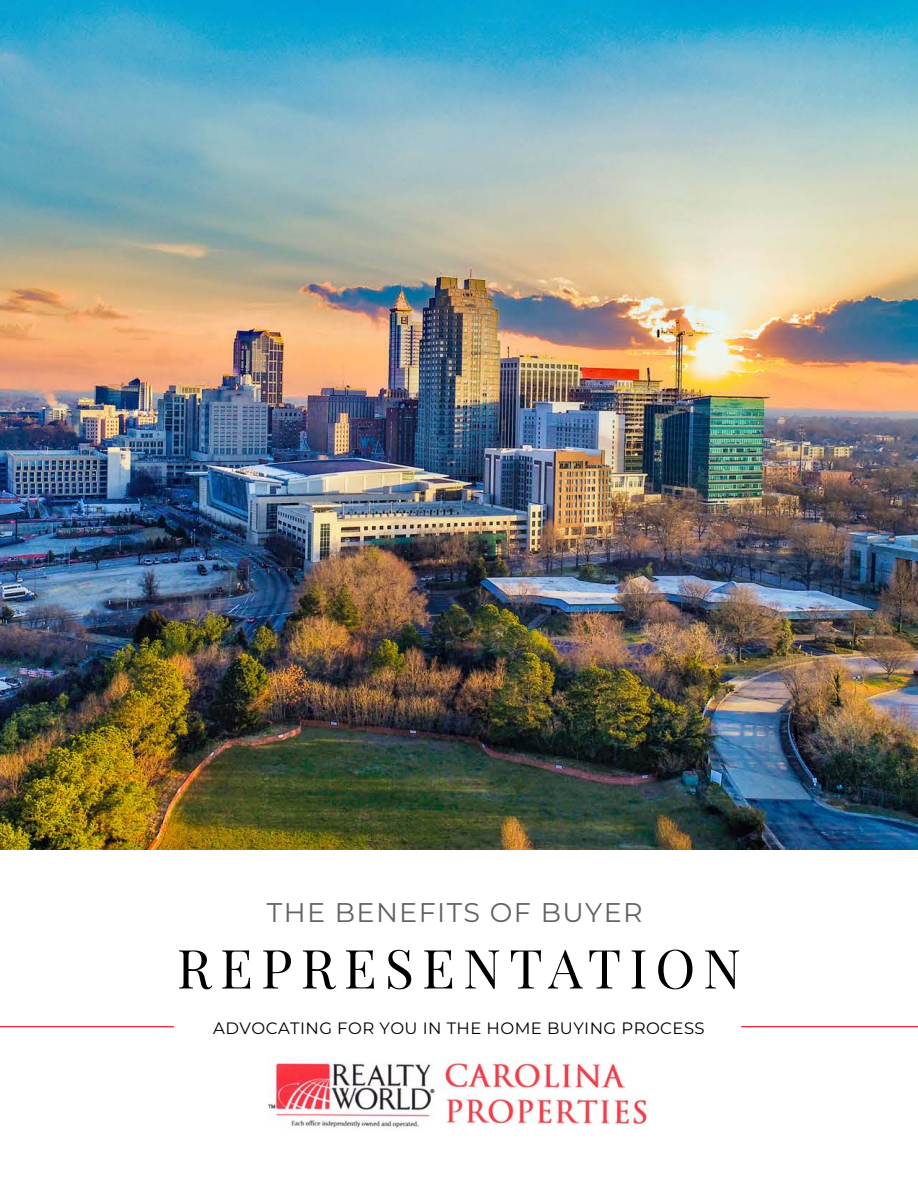
<style>
.page{position:relative;width:918px;height:1188px;background:#fff}
.page>*{position:absolute;margin:0;border:0;box-sizing:border-box;transform-origin:0 0}
.t1{font:54px "Playfair Display";letter-spacing:.15em;color:#000}
.t2{font:100 27px "Montserrat";letter-spacing:.05em;color:#636362}
.t3{font:100 16.5px "Montserrat";letter-spacing:.025em;color:#000}
</style>
<div class="page">
<hr style="left:0;top:1026px;width:174px;height:1px;background:#ee3548">
<hr style="left:741px;top:1026px;width:177px;height:1px;background:#ee3548">
<img style="left:268px;top:1056px;width:380px;height:72px">
<img style="left:0;top:0;width:918px;height:849px">
<h2 class="t2" style="left:267px;top:895px;width:377px">THE BENEFITS OF BUYER</h2>
<h1 class="t1" style="left:177px;top:926px;width:566px">REPRESENTATION</h1>
<p class="t3" style="left:213px;top:1017px;width:493px">ADVOCATING FOR YOU IN THE HOME BUYING PROCESS</p>
</div>
